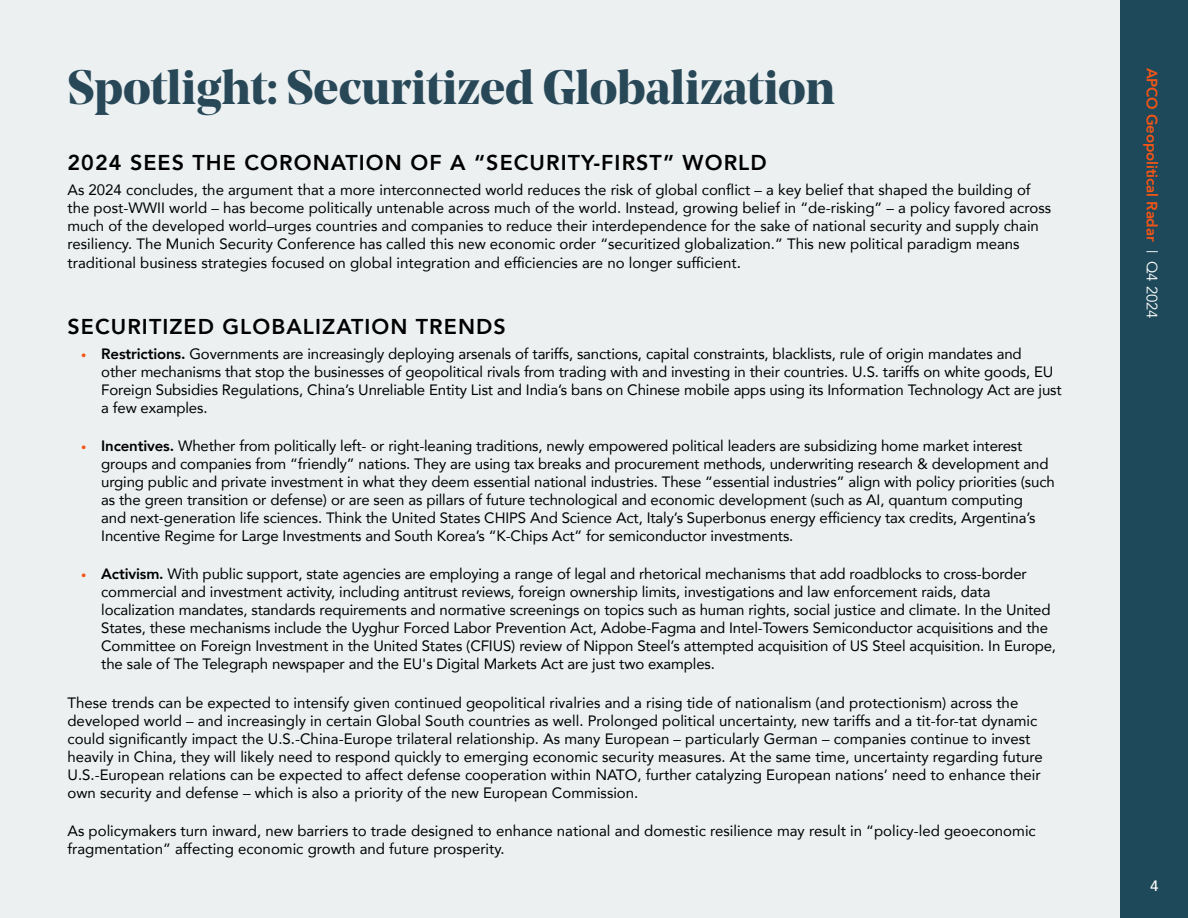
<style>
.page{position:relative;width:1188px;height:918px;background:#eaeff0}
.page>*{position:absolute;margin:0;border:0;box-sizing:border-box;transform-origin:0 0}
.t1{font:700 48px "Noe Display";color:#284858}
.t2{font:800 21.45px "Avenir";letter-spacing:.05em;color:#000}
.t3{font:15px/18px "Avenir";letter-spacing:-.01em;color:#000}
.t4{font:800 15px "Avenir";letter-spacing:-.01em;color:#f45516}
.t5{font:500 15px "Avenir";color:#fff}
.s1{font-size:15.75px}
.s2{font-family:"Avenir Next";font-weight:200;font-size:10.5px;color:#f45516}
.s3{font-weight:800}
.s4{font-weight:400;color:#fff}
</style>
<div class="page">
<div style="left:1120px;top:0;width:68px;height:918px;background:#1e495a"></div>
<h1 class="t1" style="left:68px;top:55px;width:769px">Spotlight: Securitized Globalization</h1>
<h2 class="t2" style="left:68px;top:146px;width:701px">2024 SEES THE CORONATION OF A “SECURITY-FIRST” WORLD</h2>
<p class="t3" style="left:68px;top:180px;width:985px">As 2024 concludes, the argument that a more interconnected world reduces the risk of global conflict – a key belief that shaped the building of the post-WWII world – has become politically untenable across much of the world. Instead, growing belief in “de-risking” – a policy favored across much of the developed world–urges countries and companies to reduce their interdependence for the sake of national security and supply chain resiliency. The Munich Security Conference has called this new economic order “securitized globalization.” This new political paradigm means traditional business strategies focused on global integration and efficiencies are no longer sufficient<span class="s1">.</span></p>
<h2 class="t2" style="left:68px;top:310px;width:440px">SECURITIZED GLOBALIZATION TRENDS</h2>
<p class="t3" style="left:101px;top:344px;width:962px;text-indent:-20px"><span class="s2">•</span> <span class="s3">Restrictions.</span> Governments are increasingly deploying arsenals of tariffs, sanctions, capital constraints, blacklists, rule of origin mandates and<br>other mechanisms that stop the businesses of geopolitical rivals from trading with and investing in their countries. U.S. tariffs on white goods, EU Foreign Subsidies Regulations, China’s Unreliable Entity List and India’s bans on Chinese mobile apps using its Information Technology Act are just a few examples.</p>
<p class="t3" style="left:101px;top:436px;width:955px;text-indent:-20px"><span class="s2">•</span> <span class="s3">Incentives.</span> Whether from politically left- or right-leaning traditions, newly empowered political leaders are subsidizing home market interest groups and companies from “friendly” nations. They are using tax breaks and procurement methods, underwriting research &amp; development and urging public and private investment in what they deem essential national industries. These “essential industries” align with policy priorities (such as the green transition or defense) or are seen as pillars of future technological and economic development (such as AI, quantum computing<br>and next-generation life sciences. Think the United States CHIPS And Science Act, Italy’s Superbonus energy efficiency tax credits, Argentina’s Incentive Regime for Large Investments and South Korea’s “K-Chips Act” for semiconductor investments.</p>
<p class="t3" style="left:101px;top:565px;width:956px;text-indent:-20px"><span class="s2">•</span> <span class="s3">Activism.</span> With public support, state agencies are employing a range of legal and rhetorical mechanisms that add roadblocks to cross-border commercial and investment activity, including antitrust reviews, foreign ownership limits, investigations and law enforcement raids, data localization mandates, standards requirements and normative screenings on topics such as human rights, social justice and climate. In the United States, these mechanisms include the Uyghur Forced Labor Prevention Act, Adobe-Fagma and Intel-Towers Semiconductor acquisitions and the Committee on Foreign Investment in the United States (CFIUS) review of Nippon Steel’s attempted acquisition of US Steel acquisition. In Europe, the sale of The Telegraph newspaper and the EU's Digital Markets Act are just two examples.</p>
<p class="t3" style="left:68px;top:693px;width:977px">These trends can be expected to intensify given continued geopolitical rivalries and a rising tide of nationalism (and protectionism) across the developed world – and increasingly in certain Global South countries as well. Prolonged political uncertainty, new tariffs and a tit-for-tat dynamic could significantly impact the U.S.-China-Europe trilateral relationship. As many European – particularly German – companies continue to invest heavily in China, they will likely need to respond quickly to emerging economic security measures. At the same time, uncertainty regarding future U.S.-European relations can be expected to affect defense cooperation within NATO, further catalyzing European nations’ need to enhance their own security and defense – which is also a priority of the new European Commission.</p>
<p class="t3" style="left:68px;top:821px;width:970px">As policymakers turn inward, new barriers to trade designed to enhance national and domestic resilience may result in “policy-led geoeconomic fragmentation” affecting economic growth and future prosperity.</p>
<p class="t4" style="left:1164px;top:68px;width:253px;rotate:90deg">APCO Geopolitical Radar <span class="s4">| Q4 2024</span></p>
<p class="t5" style="left:1150px;top:873px;width:10px">4</p>
</div>
